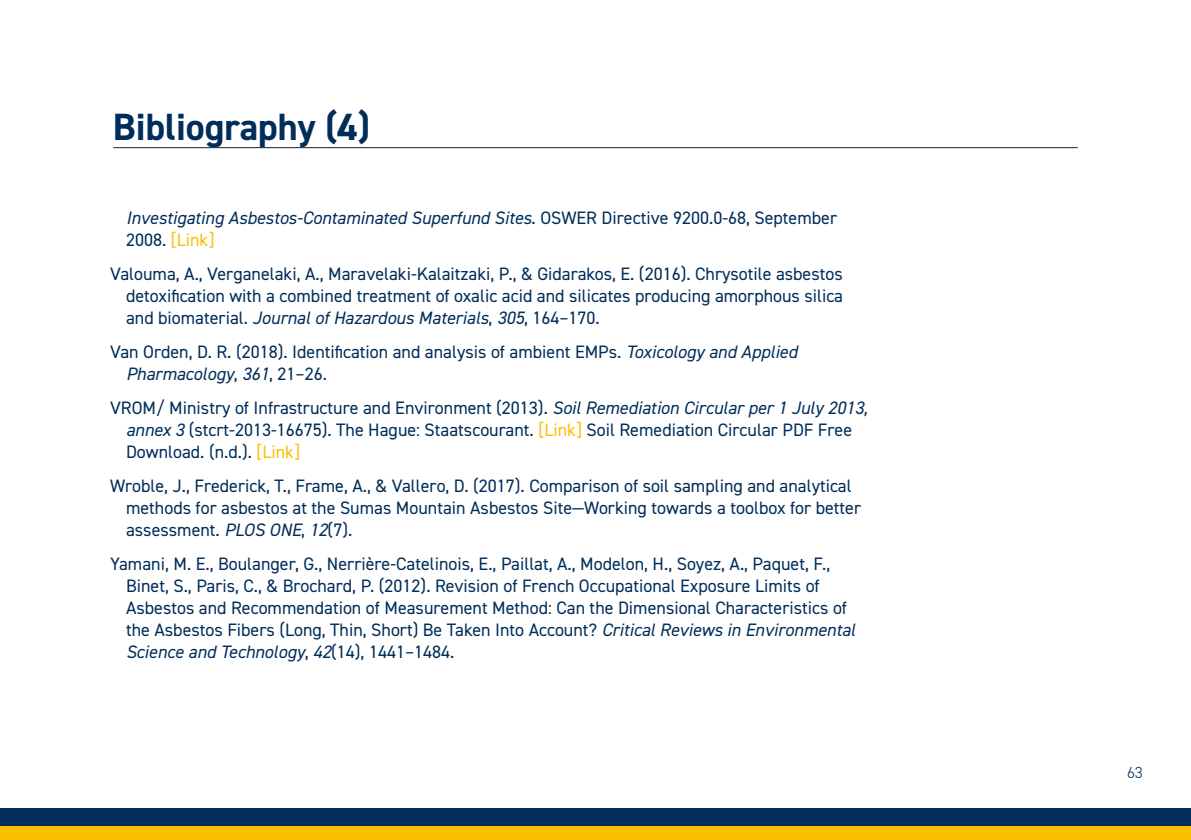
<style>
.page{position:relative;width:1191px;height:840px;background:#fff}
.page>*{position:absolute;margin:0;border:0;box-sizing:border-box;transform-origin:0 0}
.title_1{font:700 38px "DIN2014";color:#002d59}
.bibliography{font:18px/22px "DIN2014";color:#002d59}
.bibliography-2{font:italic 18px/22px "DIN2014";color:#002d59}
.t1{font:300 16px "DIN2014";color:#002d59}
.s1{font-style:normal}
.s2{font-style:normal;color:#fcbf00}
.s3{font-style:italic}
.s4{color:#fcbf00}
</style>
<div class="page">
<div style="left:0;top:807px;width:1191px;height:19px;background:#002d59"></div>
<div style="left:0;top:826px;width:1191px;height:13px;background:#fcbf00"></div>
<hr style="left:113px;top:147px;width:964px;height:1px;background:#231f20">
<p class="title_1" style="left:113px;top:101px;width:258px">Bibliography (4)</p>
<p class="bibliography-2" style="left:126px;top:206px;width:712px">Investigating Asbestos-Contaminated Superfund Sites<span class="s1">. OSWER Directive 9200.0-68, September<br>2008.</span> <span class="s2">[Link]</span></p>
<p class="bibliography" style="left:126px;top:262px;width:718px;text-align:justify;text-indent:-16px">Valouma, A., Verganelaki, A., Maravelaki-Kalaitzaki, P., &amp; Gidarakos, E. (2016). Chrysotile asbestos detoxification with a combined treatment of oxalic acid and silicates producing amorphous silica and biomaterial. <span class="s3">Journal of Hazardous Materials</span>, <span class="s3">305</span>, 164–170.</p>
<p class="bibliography" style="left:126px;top:340px;width:673px;text-indent:-16px">Van Orden, D. R. (2018). Identification and analysis of ambient EMPs. <span class="s3">Toxicology and Applied<br>Pharmacology</span>, <span class="s3">361</span>, 21–26.</p>
<p class="bibliography" style="left:126px;top:396px;width:743px;text-indent:-16px">VROM/ Ministry of Infrastructure and Environment (2013). <span class="s3">Soil Remediation Circular per 1 July 2013, annex 3</span> (stcrt-2013-16675). The Hague: Staatscourant. <span class="s4">[Link]</span> Soil Remediation Circular PDF Free<br>Download. (n.d.). <span class="s4">[Link]</span></p>
<p class="bibliography" style="left:126px;top:474px;width:736px;text-indent:-16px">Wroble, J., Frederick, T., Frame, A., &amp; Vallero, D. (2017). Comparison of soil sampling and analytical methods for asbestos at the Sumas Mountain Asbestos Site—Working towards a toolbox for better assessment. <span class="s3">PLOS ONE</span>, <span class="s3">12</span>(7).</p>
<p class="bibliography" style="left:126px;top:552px;width:731px;text-indent:-16px">Yamani, M. E., Boulanger, G., Nerrière-Catelinois, E., Paillat, A., Modelon, H., Soyez, A., Paquet, F., Binet, S., Paris, C., &amp; Brochard, P. (2012). Revision of French Occupational Exposure Limits of Asbestos and Recommendation of Measurement Method: Can the Dimensional Characteristics of the Asbestos Fibers (Long, Thin, Short) Be Taken Into Account? <span class="s3">Critical Reviews in Environmental Science and Technology</span>, <span class="s3">42</span>(14), 1441–1484.</p>
<p class="t1" style="left:1127px;top:762px;width:17px">63</p>
</div>
